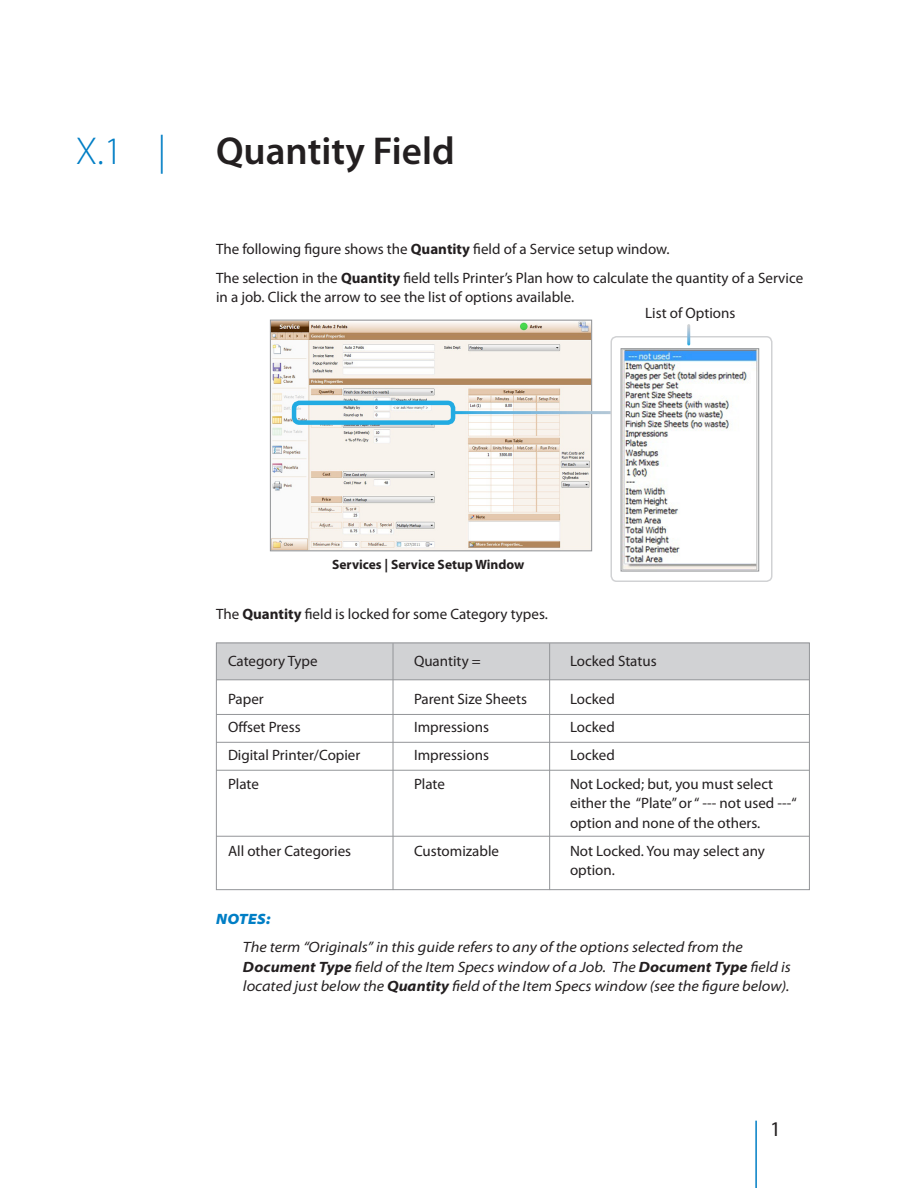
<style>
.page{position:relative;width:918px;height:1188px;background:#fff}
.page>*{position:absolute;margin:0;border:0;box-sizing:border-box;transform-origin:0 0}
.t1{font:600 39px "Myriad Pro";color:#231f20}
.t2{font:300 39px "Myriad Pro";color:#007ec5}
.t3{font:21px "Myriad Pro";color:#231f20}
.t4{font:15px/19.5px "Myriad Pro";color:#231f20}
.t5{font:italic semi-expanded 15px/19.5px "Myriad Pro";color:#231f20}
.t6{font:italic 900 semi-expanded 15px "Myriad Pro";letter-spacing:.02em;color:#007ec5}
.t7{font:700 13.5px "Myriad Pro";color:#231f20}
.s1{font-weight:700}
</style>
<div class="page">
<svg style="left:216px;top:642px;width:594px;height:248px"></svg>
<hr style="left:216px;top:714px;width:593px;height:1px;background:#939598">
<hr style="left:216px;top:742px;width:593px;height:1px;background:#939598">
<hr style="left:216px;top:770px;width:593px;height:1px;background:#939598">
<hr style="left:216px;top:836px;width:593px;height:1px;background:#939598">
<hr style="left:393px;top:643px;width:1px;height:247px;background:#939598">
<hr style="left:549px;top:643px;width:1px;height:247px;background:#939598">
<hr style="left:216px;top:679px;width:593px;height:1px;background:#939598">
<hr style="left:755px;top:1121px;width:2px;height:67px;background:#007ec5">
<img style="left:272px;top:322px;width:318px;height:227px">
<div style="left:270px;top:320px;width:322px;height:231px;border:1px solid #939598"></div>
<img style="left:623px;top:350px;width:134px;height:219px">
<div style="left:621px;top:348px;width:138px;height:223px;border:1px solid #939598"></div>
<div style="left:292px;top:401px;width:163px;height:24px;border:4px solid #22abe2;border-radius:5px"></div>
<hr style="left:454px;top:411px;width:158px;height:3px;background:#fff">
<div style="left:611px;top:336px;width:162px;height:246px;border:2px solid #d1d2d4;border-radius:5px"></div>
<hr style="left:687px;top:325px;width:3px;height:19px;background:#fff">
<h1 class="t2" style="left:76px;top:130px;width:92px">X.1 |</h1>
<h1 class="t1" style="left:216px;top:126px;width:240px">Quantity Field</h1>
<p class="t4" style="left:216px;top:235px;width:589px;line-height:28.5px">The following figure shows the <span class="s1">Quantity</span> field of a Service setup window.<br>The selection in the <span class="s1">Quantity</span> field tells Printer’s Plan how to calculate the quantity of a Service</p>
<p class="t4" style="left:216px;top:287px;width:360px">in a job. Click the arrow to see the list of options available.</p>
<p class="t4" style="left:645px;top:303px;width:92px">List of Options</p>
<p class="t7" style="left:332px;top:556px;width:194px">Services | Service Setup Window</p>
<p class="t4" style="left:216px;top:604px;width:333px">The <span class="s1">Quantity</span> field is locked for some Category types.</p>
<p class="t4" style="left:228px;top:651px;width:91px">Category Type</p>
<p class="t4" style="left:414px;top:651px;width:68px">Quantity =</p>
<p class="t4" style="left:570px;top:651px;width:88px">Locked Status</p>
<p class="t4" style="left:228px;top:689px;width:37px">Paper</p>
<p class="t4" style="left:414px;top:689px;width:115px">Parent Size Sheets</p>
<p class="t4" style="left:570px;top:689px;width:46px">Locked</p>
<p class="t4" style="left:228px;top:717px;width:74px">Offset Press</p>
<p class="t4" style="left:414px;top:717px;width:76px">Impressions</p>
<p class="t4" style="left:570px;top:717px;width:46px">Locked</p>
<p class="t4" style="left:228px;top:745px;width:134px">Digital Printer/Copier</p>
<p class="t4" style="left:414px;top:745px;width:76px">Impressions</p>
<p class="t4" style="left:570px;top:745px;width:46px">Locked</p>
<p class="t4" style="left:228px;top:774px;width:33px">Plate</p>
<p class="t4" style="left:414px;top:774px;width:33px">Plate</p>
<p class="t4" style="left:570px;top:774px;width:228px">Not Locked; but, you must select either the “Plate” or “ --- not used ---“ option and none of the others.</p>
<p class="t4" style="left:228px;top:841px;width:125px">All other Categories</p>
<p class="t4" style="left:414px;top:841px;width:87px">Customizable</p>
<p class="t4" style="left:570px;top:841px;width:197px">Not Locked. You may select any option.</p>
<p class="t6" style="left:216px;top:910px;width:56px">NOTES:</p>
<p class="t5" style="left:243px;top:938px;width:549px">The term “Originals” in this guide refers to any of the options selected from the<br><span class="s1">Document Type</span> field of the Item Specs window of a Job. The <span class="s1">Document Type</span> field is located just below the <span class="s1">Quantity</span> field of the Item Specs window (see the figure below).</p>
<h2 class="t3" style="left:770px;top:1116px;width:12px">1</h2>
</div>
